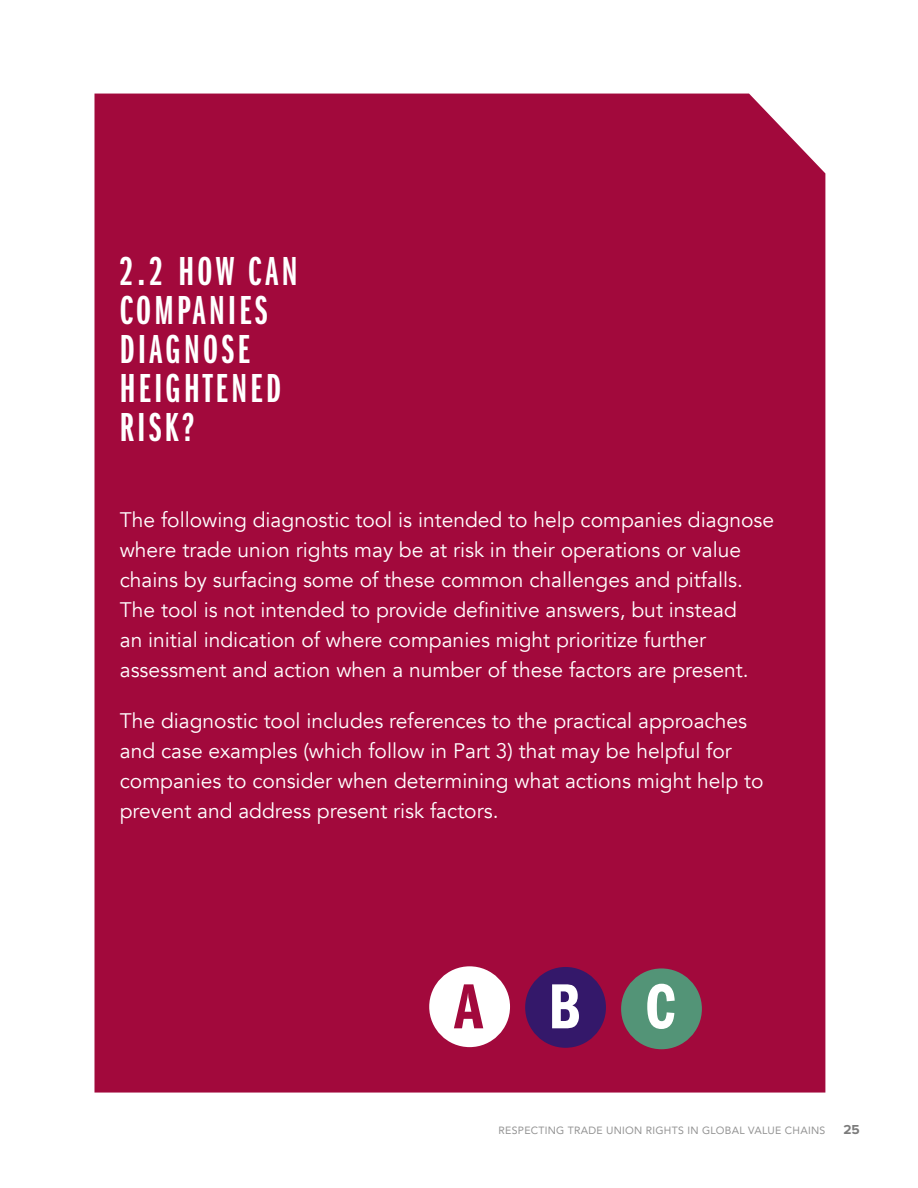
<style>
.page{position:relative;width:918px;height:1188px;background:#fff}
.page>*{position:absolute;margin:0;border:0;box-sizing:border-box;transform-origin:0 0}
.t1{font:65.85px "Franklin Gothic LT Demi Cmpr";color:#fff}
.t2{font:42px/39px "Franklin Gothic LT Pro Dm X Cm";letter-spacing:.08em;color:#fff}
.t3{font:21px/30px "Avenir";color:#fff}
.t4{font:700 13.5px "Proxima Nova";color:#7c7c7c}
.t5{font:10.5px "Avenir";letter-spacing:.025em;color:#939393}
.s1{color:#a2093c}
</style>
<div class="page">
<div style="left:94px;top:94px;width:731px;height:999px;background:#a2093c"></div>
<div style="left:621px;top:968px;width:81px;height:81px;background:#539477;border-radius:50%"></div>
<div style="left:525px;top:967px;width:81px;height:81px;background:#34186a;border-radius:50%"></div>
<div style="left:429px;top:966px;width:81px;height:81px;background:#fff;border-radius:50%"></div>
<h2 class="t2" style="left:120px;top:253px;width:179px">2.2 HOW CAN<br>COMPANIES<br>DIAGNOSE<br>HEIGHTENED<br>RISK?</h2>
<p class="t3" style="left:120px;top:505px;width:656px">The following diagnostic tool is intended to help companies diagnose where trade union rights may be at risk in their operations or value chains by surfacing some of these common challenges and pitfalls.<br>The tool is not intended to provide definitive answers, but instead<br>an initial indication of where companies might prioritize further assessment and action when a number of these factors are present.</p>
<p class="t3" style="left:120px;top:706px;width:645px">The diagnostic tool includes references to the practical approaches and case examples (which follow in Part 3) that may be helpful for companies to consider when determining what actions might help to prevent and address present risk factors.</p>
<h1 class="t1" style="left:455px;top:970px;width:223px"><span class="s1">A</span>BC</h1>
<p class="t5" style="left:499px;top:1122px;width:328px">RESPECTING TRADE UNION RIGHTS IN GLOBAL VALUE CHAINS</p>
<p class="t4" style="left:843px;top:1122px;width:18px">25</p>
</div>
